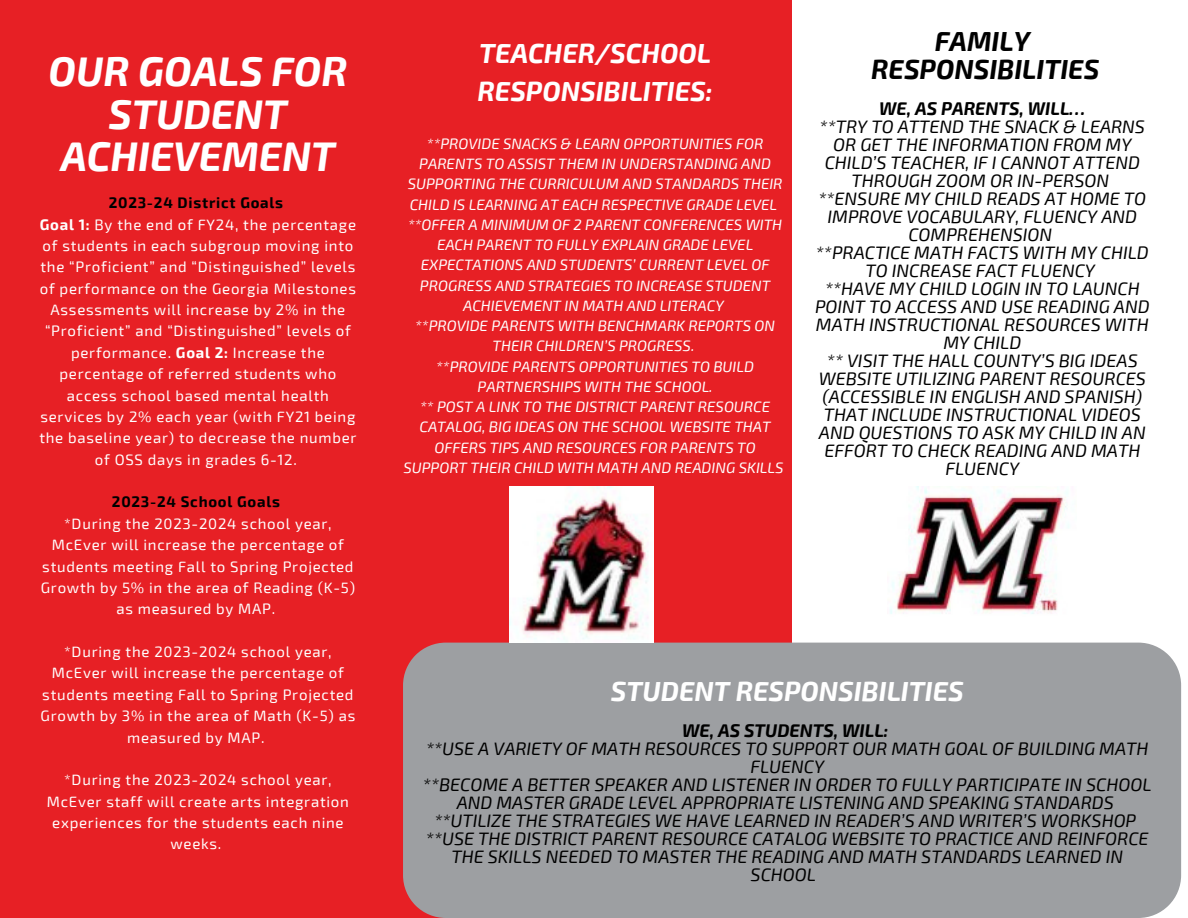
<style>
.page{position:relative;width:1188px;height:918px;background:#e72025}
.page>*{position:absolute;margin:0;border:0;box-sizing:border-box;transform-origin:0 0}
.t1{font:italic 700 40.5px/42.8px "Exo 2";color:#fff;text-align:center}
.t2{font:italic 700 27px/37.2px "Exo 2";color:#fff}
.t3{font:italic 700 27px "Exo 2";color:#000}
.t4{font:italic 18px/18px "Exo 2";color:#000;text-align:center}
.t5{font:italic 700 18px "Exo 2";color:#000}
.t6{font:15px/21.3px "Exo 2";letter-spacing:.05em;color:#fff;text-align:center}
.t7{font:italic 15px/20.2px "Exo 2";color:#fff;text-align:center}
.t8{font:700 15px "Exo 2";letter-spacing:.05em;color:#000}
.s1{font-weight:700}
</style>
<div class="page">
<div style="left:792px;top:0;width:396px;height:918px;background:#fff"></div>
<div style="left:403px;top:643px;width:778px;height:275px;background:#9d9fa2"></div>
<img style="left:890px;top:486px;width:179px;height:128px">
<img style="left:509px;top:486px;width:144px;height:156px">
<p class="t1" style="left:49px;top:48px;width:300px">OUR GOALS FOR<br>STUDENT<br>ACHIEVEMENT</p>
<p class="t8" style="left:109px;top:193px;width:176px">2023-24 District Goals</p>
<p class="t6" style="left:39px;top:213px;width:319px"><span class="s1">Goal 1:</span> By the end of FY24, the percentage of students in each subgroup moving into the “Proficient” and “Distinguished” levels of performance on the Georgia Milestones Assessments will increase by 2% in the “Proficient” and “Distinguished” levels of performance. <span class="s1">Goal 2:</span> Increase the percentage of referred students who access school based mental health services by 2% each year (with FY21 being the baseline year) to decrease the number of OSS days in grades 6-12.</p>
<p class="t8" style="left:112px;top:492px;width:170px">2023-24 School Goals</p>
<p class="t6" style="left:41px;top:512px;width:316px">*During the 2023-2024 school year, McEver will increase the percentage of students meeting Fall to Spring Projected Growth by 5% in the area of Reading (K-5) as measured by MAP.</p>
<p class="t6" style="left:41px;top:640px;width:316px">*During the 2023-2024 school year, McEver will increase the percentage of students meeting Fall to Spring Projected Growth by 3% in the area of Math (K-5) as measured by MAP.</p>
<p class="t6" style="left:47px;top:769px;width:303px">*During the 2023-2024 school year,<br>McEver staff will create arts integration experiences for the students each nine weeks.</p>
<p class="t2" style="left:478px;top:34px;width:237px">TEACHER/SCHOOL<br>RESPONSIBILITIES:</p>
<p class="t7" style="left:408px;top:133px;width:376px">**PROVIDE SNACKS &amp; LEARN OPPORTUNITIES FOR PARENTS TO ASSIST THEM IN UNDERSTANDING AND SUPPORTING THE CURRICULUM AND STANDARDS THEIR CHILD IS LEARNING AT EACH RESPECTIVE GRADE LEVEL</p>
<p class="t7" style="left:408px;top:214px;width:376px">**OFFER A MINIMUM OF 2 PARENT CONFERENCES WITH EACH PARENT TO FULLY EXPLAIN GRADE LEVEL EXPECTATIONS AND STUDENTS’ CURRENT LEVEL OF PROGRESS AND STRATEGIES TO INCREASE STUDENT ACHIEVEMENT IN MATH AND LITERACY</p>
<p class="t7" style="left:415px;top:315px;width:361px">**PROVIDE PARENTS WITH BENCHMARK REPORTS ON<br>THEIR CHILDREN’S PROGRESS.</p>
<p class="t7" style="left:436px;top:356px;width:319px">**PROVIDE PARENTS OPPORTUNITIES TO BUILD<br>PARTNERSHIPS WITH THE SCHOOL.</p>
<p class="t7" style="left:403px;top:396px;width:382px">** POST A LINK TO THE DISTRICT PARENT RESOURCE CATALOG, BIG IDEAS ON THE SCHOOL WEBSITE THAT OFFERS TIPS AND RESOURCES FOR PARENTS TO SUPPORT THEIR CHILD WITH MATH AND READING SKILLS</p>
<p class="t3" style="left:935px;top:24px;width:97px">FAMILY</p>
<p class="t3" style="left:871px;top:52px;width:230px">RESPONSIBILITIES</p>
<p class="t5" style="left:879px;top:97px;width:208px">WE, AS PARENTS, WILL…</p>
<p class="t4" style="left:820px;top:117px;width:327px">**TRY TO ATTEND THE SNACK &amp; LEARNS<br>OR GET THE INFORMATION FROM MY<br>CHILD’S TEACHER, IF I CANNOT ATTEND<br>THROUGH ZOOM OR IN-PERSON</p>
<p class="t4" style="left:818px;top:189px;width:329px">**ENSURE MY CHILD READS AT HOME TO<br>IMPROVE VOCABULARY, FLUENCY AND<br>COMPREHENSION</p>
<p class="t4" style="left:816px;top:243px;width:334px">**PRACTICE MATH FACTS WITH MY CHILD<br>TO INCREASE FACT FLUENCY</p>
<p class="t4" style="left:815px;top:279px;width:336px">**HAVE MY CHILD LOGIN IN TO LAUNCH<br>POINT TO ACCESS AND USE READING AND<br>MATH INSTRUCTIONAL RESOURCES WITH<br>MY CHILD</p>
<p class="t4" style="left:819px;top:351px;width:329px">** VISIT THE HALL COUNTY’S BIG IDEAS<br>WEBSITE UTILIZING PARENT RESOURCES (ACCESSIBLE IN ENGLISH AND SPANISH)<br>THAT INCLUDE INSTRUCTIONAL VIDEOS<br>AND QUESTIONS TO ASK MY CHILD IN AN<br>EFFORT TO CHECK READING AND MATH<br>FLUENCY</p>
<p class="t2" style="left:611px;top:672px;width:354px">STUDENT RESPONSIBILITIES</p>
<p class="t5" style="left:682px;top:719px;width:208px">WE, AS STUDENTS, WILL:</p>
<p class="t4" style="left:426px;top:739px;width:724px">**USE A VARIETY OF MATH RESOURCES TO SUPPORT OUR MATH GOAL OF BUILDING MATH<br>FLUENCY</p>
<p class="t4" style="left:423px;top:775px;width:730px">**BECOME A BETTER SPEAKER AND LISTENER IN ORDER TO FULLY PARTICIPATE IN SCHOOL<br>AND MASTER GRADE LEVEL APPROPRIATE LISTENING AND SPEAKING STANDARDS</p>
<p class="t4" style="left:434px;top:811px;width:703px">**UTILIZE THE STRATEGIES WE HAVE LEARNED IN READER’S AND WRITER’S WORKSHOP</p>
<p class="t4" style="left:426px;top:829px;width:724px">**USE THE DISTRICT PARENT RESOURCE CATALOG WEBSITE TO PRACTICE AND REINFORCE<br>THE SKILLS NEEDED TO MASTER THE READING AND MATH STANDARDS LEARNED IN<br>SCHOOL</p>
</div>
